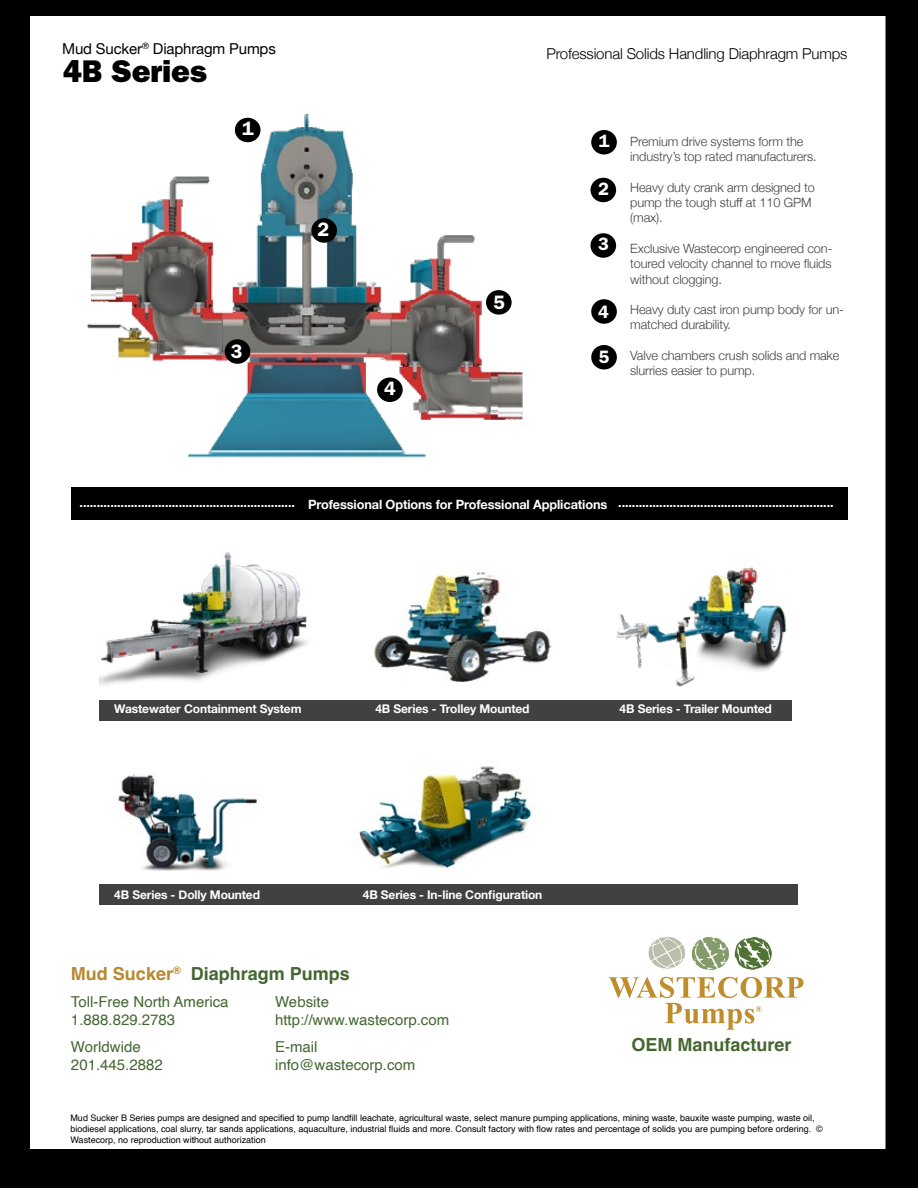
<style>
.page{position:relative;width:918px;height:1188px;background:#000}
.page>*{position:absolute;margin:0;border:0;box-sizing:border-box;transform-origin:0 0}
.t1{font:31.5px "ITC Franklin Gothic Std Hvy";letter-spacing:-.01em;color:#000}
.t2{font:600 19.5px "ITC Franklin Gothic Std";color:#fff}
.t3{font:700 18px "Helvetica";color:#446731}
.t4{font:600 18px "ITC Franklin Gothic Std";color:#fff}
.t5{font:15px/18px "Helvetica";color:#446731}
.t6{font:300 15px "Helvetica Neue";letter-spacing:-.01em;color:#000}
.t7{font:15px "Helvetica Neue";letter-spacing:-.01em;color:#000}
.t8{font:300 12.75px/15.3px "Helvetica Neue";letter-spacing:-.01em;color:#414141}
.t9{font:700 12.75px "Helvetica Neue";letter-spacing:-.01em;color:#fff}
.t10{font:700 12px "Helvetica Neue";letter-spacing:-.01em;color:#fff}
.t11{font:9px/10.8px "Helvetica";color:#000}
.s1{color:#b8892f}
</style>
<div class="page">
<div style="left:29px;top:15px;width:857px;height:1135px;background:#fff"></div>
<svg style="left:609px;top:977px;width:194px;height:53px"></svg>
<svg style="left:648px;top:937px;width:124px;height:33px"></svg>
<img style="left:86px;top:113px;width:437px;height:345px">
<div style="left:235px;top:118px;width:26px;height:24px;background:#000;border-radius:50%"></div>
<div style="left:311px;top:218px;width:26px;height:25px;background:#000;border-radius:50%"></div>
<div style="left:377px;top:378px;width:26px;height:24px;background:#000;border-radius:50%"></div>
<div style="left:225px;top:339px;width:25px;height:25px;background:#000;border-radius:50%"></div>
<div style="left:486px;top:290px;width:26px;height:25px;background:#000;border-radius:50%"></div>
<div style="left:591px;top:130px;width:26px;height:24px;background:#000;border-radius:50%"></div>
<div style="left:590px;top:178px;width:26px;height:24px;background:#000;border-radius:50%"></div>
<div style="left:590px;top:233px;width:26px;height:25px;background:#000;border-radius:50%"></div>
<div style="left:591px;top:299px;width:26px;height:25px;background:#000;border-radius:50%"></div>
<div style="left:591px;top:345px;width:26px;height:25px;background:#000;border-radius:50%"></div>
<div style="left:71px;top:487px;width:777px;height:33px;background:#000"></div>
<img style="left:99px;top:552px;width:209px;height:134px">
<img style="left:374px;top:572px;width:178px;height:109px">
<img style="left:616px;top:567px;width:175px;height:120px">
<img style="left:118px;top:774px;width:139px;height:96px">
<div style="left:99px;top:700px;width:692px;height:21px;background:#414141"></div>
<div style="left:99px;top:884px;width:698px;height:21px;background:#414141"></div>
<img style="left:359px;top:766px;width:176px;height:103px">
<h3 class="t7" style="left:62px;top:38px;width:215px">Mud Sucker<sup>®</sup> Diaphragm Pumps</h3>
<h1 class="t1" style="left:63px;top:53px;width:145px">4B Series</h1>
<h2 class="t2" style="left:242px;top:116px;width:13px">1</h2>
<h2 class="t2" style="left:318px;top:218px;width:13px">2</h2>
<h2 class="t2" style="left:231px;top:340px;width:13px">3</h2>
<h2 class="t2" style="left:384px;top:377px;width:13px">4</h2>
<h2 class="t2" style="left:494px;top:291px;width:13px">5</h2>
<h3 class="t6" style="left:546px;top:41px;width:303px">Professional Solids Handling Diaphragm Pumps</h3>
<h3 class="t4" style="left:599px;top:131px;width:12px">1</h3>
<h3 class="t4" style="left:598px;top:178px;width:12px">2</h3>
<h3 class="t4" style="left:598px;top:233px;width:12px">3</h3>
<h3 class="t4" style="left:598px;top:301px;width:12px">4</h3>
<h3 class="t4" style="left:599px;top:347px;width:12px">5</h3>
<h3 class="t8" style="left:630px;top:133px;width:188px">Premium drive systems form the industry’s top rated manufacturers.</h3>
<h3 class="t8" style="left:630px;top:179px;width:186px">Heavy duty crank arm designed to pump the tough stuff at 110 GPM (max).</h3>
<h3 class="t8" style="left:630px;top:240px;width:204px;text-align:justify">Exclusive Wastecorp engineered con&shy;toured velocity channel to move fluids without clogging.</h3>
<h3 class="t8" style="left:630px;top:301px;width:215px">Heavy duty cast iron pump body for un&shy;matched durability.</h3>
<h3 class="t8" style="left:630px;top:347px;width:211px">Valve chambers crush solids and make slurries easier to pump.</h3>
<h3 class="t9" style="left:80px;top:492px;width:756px">............................................................... Professional Options for Professional Applications ...............................................................</h3>
<h3 class="t10" style="left:114px;top:700px;width:189px">Wastewater Containment System</h3>
<h3 class="t10" style="left:375px;top:700px;width:156px">4B Series - Trolley Mounted</h3>
<h3 class="t10" style="left:620px;top:700px;width:154px">4B Series - Trailer Mounted</h3>
<h3 class="t10" style="left:114px;top:885px;width:147px">4B Series - Dolly Mounted</h3>
<h3 class="t10" style="left:363px;top:885px;width:181px">4B Series - In-line Configuration</h3>
<h3 class="t3" style="left:71px;top:962px;width:280px"><span class="s1">Mud Sucker</span><sup>®</sup> Diaphragm Pumps</h3>
<h3 class="t5" style="left:71px;top:993px;width:159px">Toll-Free North America<br>1.888.829.2783</h3>
<h3 class="t5" style="left:71px;top:1038px;width:93px">Worldwide<br>201.445.2882</h3>
<h3 class="t5" style="left:275px;top:993px;width:176px">Website http://www.wastecorp.com</h3>
<h3 class="t5" style="left:275px;top:1038px;width:142px">E-mail info@wastecorp.com</h3>
<h3 class="t3" style="left:631px;top:1034px;width:162px">OEM Manufacturer</h3>
<p class="t11" style="left:70px;top:1113px;width:754px">Mud Sucker B Series pumps are designed and specified to pump landfill leachate, agricultural waste, select manure pumping applications, mining waste, bauxite waste pumping, waste oil, biodiesel applications, coal slurry, tar sands applications, aquaculture, industrial fluids and more. Consult factory with flow rates and percentage of solids you are pumping before ordering. ©<br>Wastecorp, no reproduction without authorization</p>
</div>
